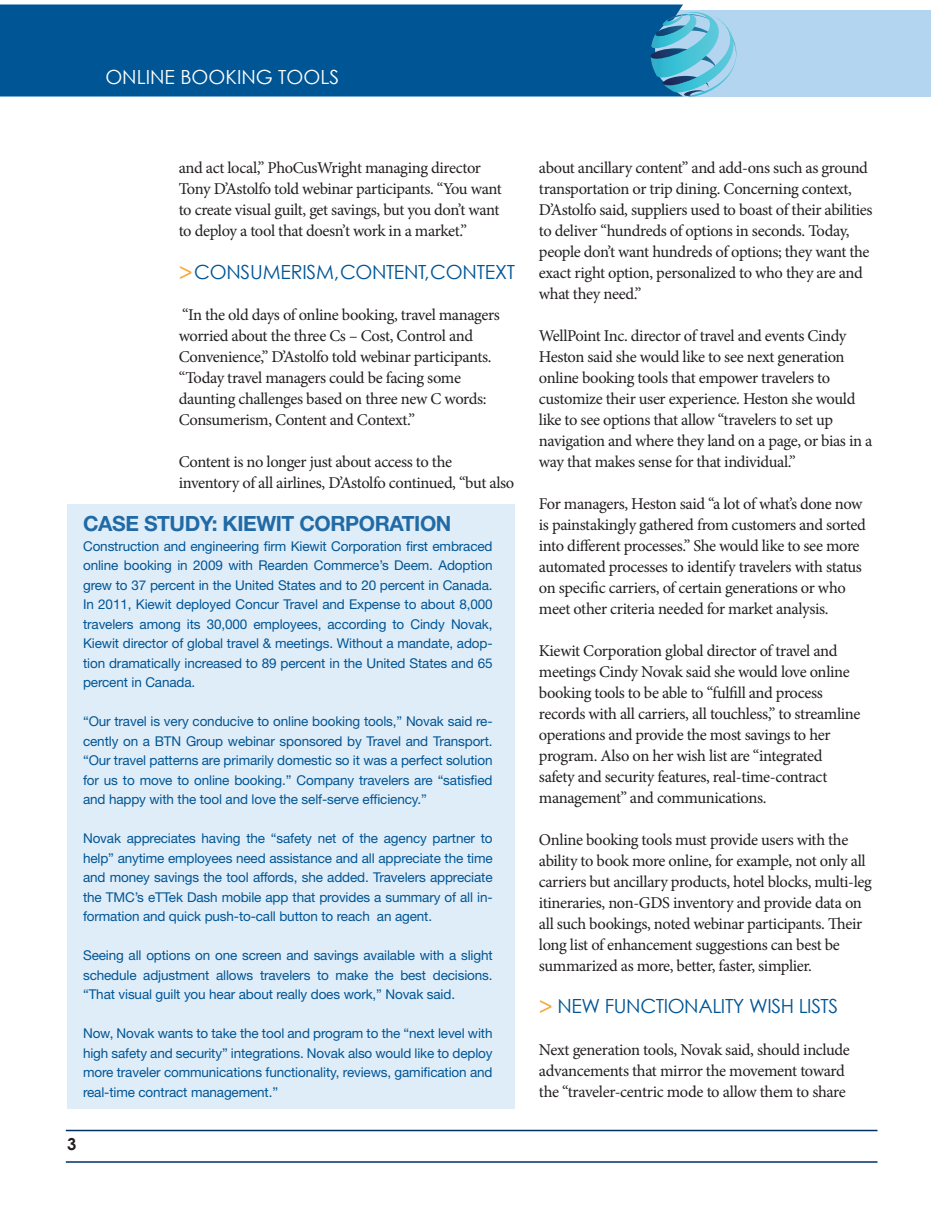
<style>
.page{position:relative;width:945px;height:1215px;background:#fff}
.page>*{position:absolute;margin:0;border:0;box-sizing:border-box;transform-origin:0 0}
.t1{font:700 21px "Helvetica Neue LT Std";letter-spacing:-.02em;color:#216aa5}
.t2{font:19.5px "Century Gothic";letter-spacing:-.02em;color:#005595}
.t3{font:19.5px "Century Gothic";color:#fff}
.t4{font:16.5px/21px "Minion Pro";letter-spacing:-.025em;color:#231f20}
.t5{font:700 16.5px "Century Gothic";color:#231f20}
.t6{font:13.5px/19.5px "Helvetica Neue LT Std";letter-spacing:-.01em;color:#005595;text-align:justify}
.s1{font-family:"Minion Pro";font-weight:700;font-size:25.5px;color:#faa633}
</style>
<div class="page">
<hr style="left:66px;top:1130px;width:812px;height:1px;background:#003067">
<hr style="left:66px;top:1161px;width:812px;height:2px;background:#003067">
<div style="left:0;top:10px;width:932px;height:86px;background:#b4d5f0"></div>
<div style="left:0;top:5px;width:683px;height:91px;background:#005595"></div>
<svg style="left:651px;top:8px;width:105px;height:89px"></svg>
<div style="left:67px;top:504px;width:448px;height:605px;background:#dfedf8"></div>
<p class="t3" style="left:105px;top:65px;width:235px">ONLINE BOOKING TOOLS</p>
<p class="t4" style="left:179px;top:157px;width:325px">and act local,” PhoCusWright managing director Tony D’Astolfo told webinar participants. “You want to create visual guilt, get savings, but you don’t want to deploy a tool that doesn’t work in a market.”</p>
<p class="t2" style="left:179px;top:260px;width:338px"><span class="s1">&gt;</span> CONS UMERISM,CONTENT,CONTEXT</p>
<p class="t4" style="left:179px;top:304px;width:322px">“In the old days of online booking, travel managers worried about the three Cs – Cost, Control and Convenience,” D’Astolfo told webinar participants. “Today travel managers could be facing some daunting challenges based on three new C words:<br>Consumerism, Content and Context.”</p>
<p class="t4" style="left:179px;top:451px;width:337px">Content is no longer just about access to the inventory of all airlines, D’Astolfo continued, “but also</p>
<p class="t1" style="left:83px;top:511px;width:90px">CASE STUDY</p>
<p class="t1" style="left:212px;top:511px;width:103px">: KI EWIT CORPORATION</p>
<p class="t6" style="left:83px;top:536px;width:411px">Construction and engineering firm Kiewit Corporation first embraced online booking in 2009 with Rearden Commerce’s Deem. Adoption grew to 37 percent in the United States and to 20 percent in Canada.<br>I n 2011, Kiewit deployed Concur Travel and Expense to about 8,000 travelers among its 30,000 employees, according to Cindy Novak, Kiewit director of global travel &amp; meetings. Without a mandate, adop&shy;tion dramatically increased to 89 percent in the United States and 65 percent in Canada.</p>
<p class="t6" style="left:83px;top:712px;width:411px">“Our travel is very conducive to online booking tools,” Novak said re&shy;cently on a BTN Group webinar sponsored by Travel and Transport. “Our travel patterns are primarily domestic so it was a perfect solution for us to move to online booking.” Company travelers are “satisfied and happy with the tool and love the self-serve efficiency.”</p>
<p class="t6" style="left:83px;top:829px;width:411px">Novak appreciates having the “safety net of the agency partner to help” anytime employees need assistance and all appreciate the time and money savings the tool affords, she added. Travelers appreciate the TMC’s eTTek Dash mobile app that provides a summary of all in&shy;formation and quick push-to-call button to reach an agent.</p>
<p class="t6" style="left:83px;top:946px;width:411px">Seeing all options on one screen and savings available with a slight schedule adjustment allows travelers to make the best decisions. “That visual guilt you hear about really does work,” Novak said.</p>
<p class="t6" style="left:83px;top:1024px;width:411px">Now, Novak wants to take the tool and program to the “next level with high safety and security” integrations. Novak also would like to deploy more traveler communications functionality, reviews, gamification and real-time contract management.”</p>
<p class="t5" style="left:67px;top:1134px;width:11px">3</p>
<p class="t4" style="left:539px;top:157px;width:335px">about ancillary content” and add-ons such as ground transportation or trip dining. Concerning context, D’Astolfo said, suppliers used to boast of their abilities to deliver “hundreds of options in seconds. Today, people don’t want hundreds of options; they want the exact right option, personalized to who they are and what they need.”</p>
<p class="t4" style="left:539px;top:325px;width:335px">WellPoint Inc. director of travel and events Cindy Heston said she would like to see next generation online booking tools that empower travelers to customize their user experience. Heston she would like to see options that allow “travelers to set up navigation and where they land on a page, or bias in a way that makes sense for that individual.”</p>
<p class="t4" style="left:539px;top:493px;width:328px">For managers, Heston said “a lot of what’s done now is painstakingly gathered from customers and sorted into different processes.” She would like to see more automated processes to identify travelers with status on specific carriers, of certain generations or who meet other criteria needed for market analysis.</p>
<p class="t4" style="left:539px;top:640px;width:323px">Kiewit Corporation global director of travel and meetings Cindy Novak said she would love online booking tools to be able to “fulfill and process records with all carriers, all touchless,” to streamline operations and provide the most savings to her program. Also on her wish list are “integrated safety and security features, real-time-contract management” and communications.</p>
<p class="t4" style="left:539px;top:829px;width:335px">Online booking tools must provide users with the ability to book more online, for example, not only all carriers but ancillary products, hotel blocks, multi-leg itineraries, non-GDS inventory and provide data on all such bookings, noted webinar participants. Their long list of enhancement suggestions can best be summarized as more, better, faster, simplier.</p>
<p class="t2" style="left:539px;top:994px;width:299px"><span class="s1">&gt;</span> NEW FUN CTIONALITY WIS H LISTS</p>
<p class="t4" style="left:539px;top:1039px;width:313px">Next generation tools, Novak said, should include advancements that mirror the movement toward the “traveler-centric mode to allow them to share</p>
</div>
